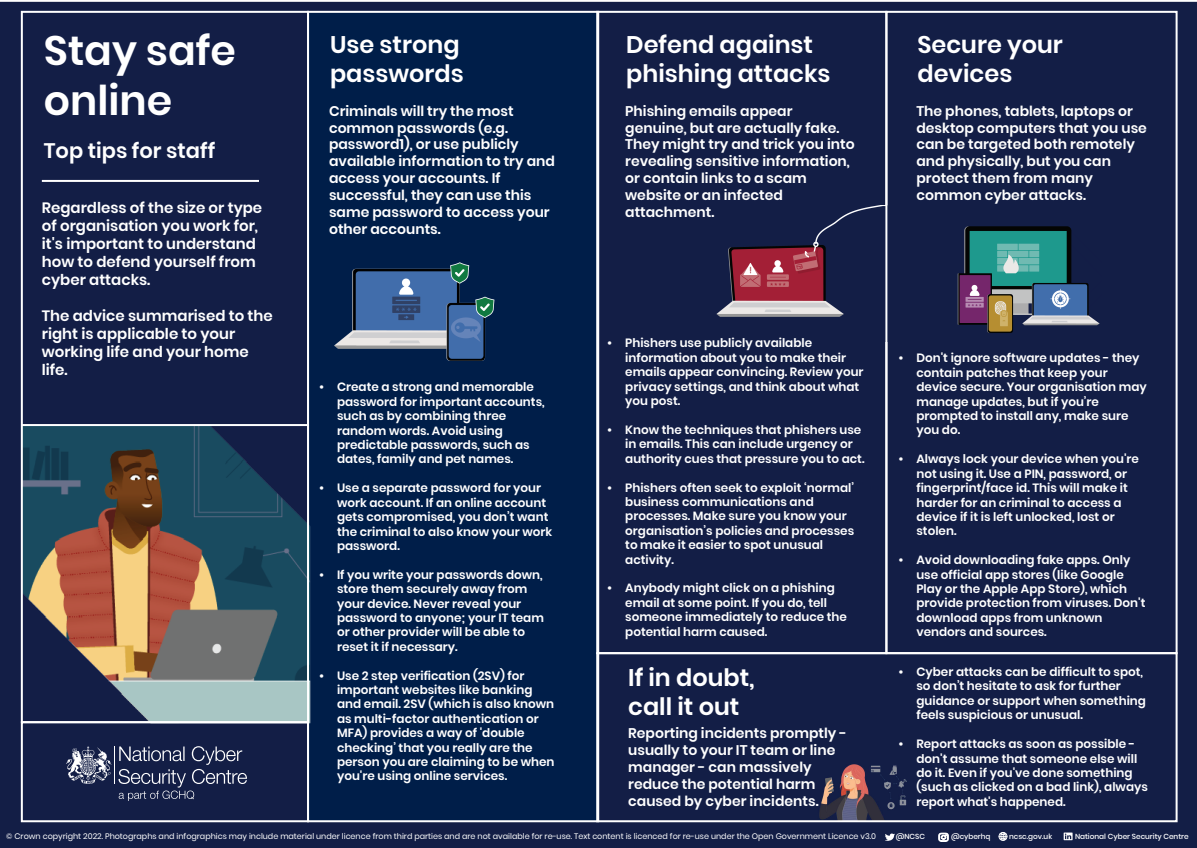
<style>
.page{position:relative;width:1197px;height:848px;background:#fff}
.page>*{position:absolute;margin:0;border:0;box-sizing:border-box;transform-origin:0 0}
.t1{font:600 41px/49.2px "Poppins";color:#fff}
.t2{font:600 24px/28.8px "Poppins";color:#fff}
.t3{font:600 21px "Poppins";color:#fff}
.t4{font:600 15px/18px "Poppins";color:#fff}
.t5{font:600 14px/16.8px "Poppins";color:#fff}
.t6{font:600 12px/14.4px "Poppins";color:#fff}
.t7{font:8px "Poppins";color:#fff}
.t8{font:500 7.3px "Poppins";color:#fff}
</style>
<div class="page">
<div style="left:0;top:2px;width:1196px;height:846px;background:#131e46"></div>
<div style="left:307px;top:11px;width:292px;height:811px;background:#001e49;border:2px solid #fff"></div>
<img style="left:289px;top:260px;width:206px;height:107px">
<img style="left:948px;top:215px;width:153px;height:127px">
<img style="left:817px;top:755px;width:93px;height:64px">
<div style="left:596px;top:652px;width:581px;height:170px;border:2px solid #fff"></div>
<svg style="left:884px;top:833px;width:11px;height:7px"></svg>
<svg style="left:1063px;top:832px;width:9px;height:8px"></svg>
<svg style="left:938px;top:833px;width:10px;height:8px"></svg>
<svg style="left:998px;top:831px;width:9px;height:10px"></svg>
<svg style="left:118px;top:746px;width:129px;height:55px;background:#353e60"></svg>
<svg style="left:66px;top:746px;width:46px;height:37px;background:#606782"></svg>
<hr style="left:114px;top:746px;width:1px;height:37px;background:#fff">
<img style="left:24px;top:423px;width:286px;height:300px">
<div style="left:21px;top:11px;width:288px;height:712px;border:2px solid #fff"></div>
<div style="left:21px;top:721px;width:288px;height:101px;border:2px solid #fff"></div>
<hr style="left:42px;top:180px;width:217px;height:2px;background:#fff">
<hr style="left:22px;top:424px;width:286px;height:2px;background:#fff">
<img style="left:699px;top:206px;width:189px;height:136px">
<div style="left:596px;top:11px;width:291px;height:643px;border:2px solid #fff"></div>
<h1 class="t1" style="left:44px;top:26px;width:194px">Stay safe online</h1>
<h3 class="t3" style="left:44px;top:138px;width:173px">Top tips for staff</h3>
<p class="t4" style="left:42px;top:199px;width:222px">Regardless of the size or type of organisation you work for, it's important to understand how to defend yourself from cyber attacks.</p>
<p class="t4" style="left:42px;top:307px;width:232px">The advice summarised to the right is applicable to your working life and your home life.</p>
<h2 class="t2" style="left:330px;top:30px;width:135px">Use strong passwords</h2>
<p class="t5" style="left:329px;top:103px;width:227px">Criminals will try the most common passwords (e.g. password1), or use publicly available information to try and access your accounts. If successful, they can use this same password to access your other accounts.</p>
<h2 class="t2" style="left:626px;top:30px;width:206px">Defend against phishing attacks</h2>
<p class="t5" style="left:625px;top:103px;width:231px">Phishing emails appear genuine, but are actually fake.<br>They might try and trick you into revealing sensitive information, or contain links to a scam website or an infected attachment.</p>
<h2 class="t2" style="left:917px;top:30px;width:147px">Secure your devices</h2>
<p class="t5" style="left:916px;top:103px;width:232px">The phones, tablets, laptops or desktop computers that you use can be targeted both remotely and physically, but you can protect them from many common cyber attacks.</p>
<p class="t6" style="left:625px;top:336px;width:240px;text-indent:-18px">• Phishers use publicly available information about you to make their emails appear convincing. Review your privacy settings, and think about what you post.</p>
<p class="t6" style="left:625px;top:422px;width:241px;text-indent:-18px">• Know the techniques that phishers use in emails. This can include urgency or authority cues that pressure you to act.</p>
<p class="t6" style="left:625px;top:480px;width:230px;text-indent:-18px">• Phishers often seek to exploit ‘normal’ business communications and processes. Make sure you know your organisation’s policies and processes to make it easier to spot unusual activity.</p>
<p class="t6" style="left:625px;top:581px;width:223px;text-indent:-18px">• Anybody might click on a phishing email at some point. If you do, tell someone immediately to reduce the potential harm caused.</p>
<p class="t6" style="left:916px;top:351px;width:232px;text-indent:-18px">• Don't ignore software updates - they contain patches that keep your device secure. Your organisation may manage updates, but if you’re prompted to install any, make sure you do.</p>
<p class="t6" style="left:916px;top:452px;width:224px;text-indent:-18px">• Always lock your device when you're not using it. Use a PIN, password, or fingerprint/face id. This will make it harder for an criminal to access a device if it is left unlocked, lost or stolen.</p>
<p class="t6" style="left:916px;top:553px;width:230px;text-indent:-18px">• Avoid downloading fake apps. Only use official app stores (like Google<br>Play or the Apple App Store), which provide protection from viruses. Don't download apps from unknown vendors and sources.</p>
<p class="t6" style="left:337px;top:380px;width:209px;text-indent:-18px">• Create a strong and memorable password for important accounts, such as by combining three random words. Avoid using predictable passwords, such as dates, family and pet names.</p>
<p class="t6" style="left:337px;top:481px;width:216px;text-indent:-18px">• Use a separate password for your work account. If an online account gets compromised, you don’t want the criminal to also know your work password.</p>
<p class="t6" style="left:337px;top:567px;width:208px;text-indent:-18px">• If you write your passwords down, store them securely away from your device. Never reveal your password to anyone; your IT team or other provider will be able to reset it if necessary.</p>
<p class="t6" style="left:337px;top:668px;width:219px;text-indent:-18px">• Use 2 step verification (2SV) for important websites like banking and email. 2SV (which is also known as multi-factor authentication or<br>MFA) provides a way of 'double checking’ that you really are the person you are claiming to be when you're using online services.</p>
<p class="t6" style="left:916px;top:664px;width:231px;text-indent:-18px">• Cyber attacks can be difficult to spot, so don’t hesitate to ask for further guidance or support when something feels suspicious or unusual.</p>
<h2 class="t2" style="left:628px;top:663px;width:128px">If in doubt, call it out</h2>
<p class="t5" style="left:628px;top:725px;width:220px">Reporting incidents promptly - usually to your IT team or line manager - can massively reduce the potential harm caused by cyber incidents.</p>
<p class="t6" style="left:916px;top:736px;width:233px;text-indent:-18px">• Report attacks as soon as possible - don't assume that someone else will do it. Even if you've done something (such as clicked on a bad link), always report what's happened.</p>
<p class="t7" style="left:6px;top:832px;width:871px">© Crown copyright 2022. Photographs and infographics may include material under licence from third parties and are not available for re-use. Text content is licenced for re-use under the Open Government Licence v3.0</p>
<p class="t8" style="left:895px;top:832px;width:31px">@NCSC</p>
<p class="t8" style="left:950px;top:832px;width:41px">@cyberhq</p>
<p class="t8" style="left:1009px;top:832px;width:45px">ncsc.gov.uk</p>
<p class="t8" style="left:1074px;top:832px;width:115px">National Cyber Security Centre</p>
</div>
